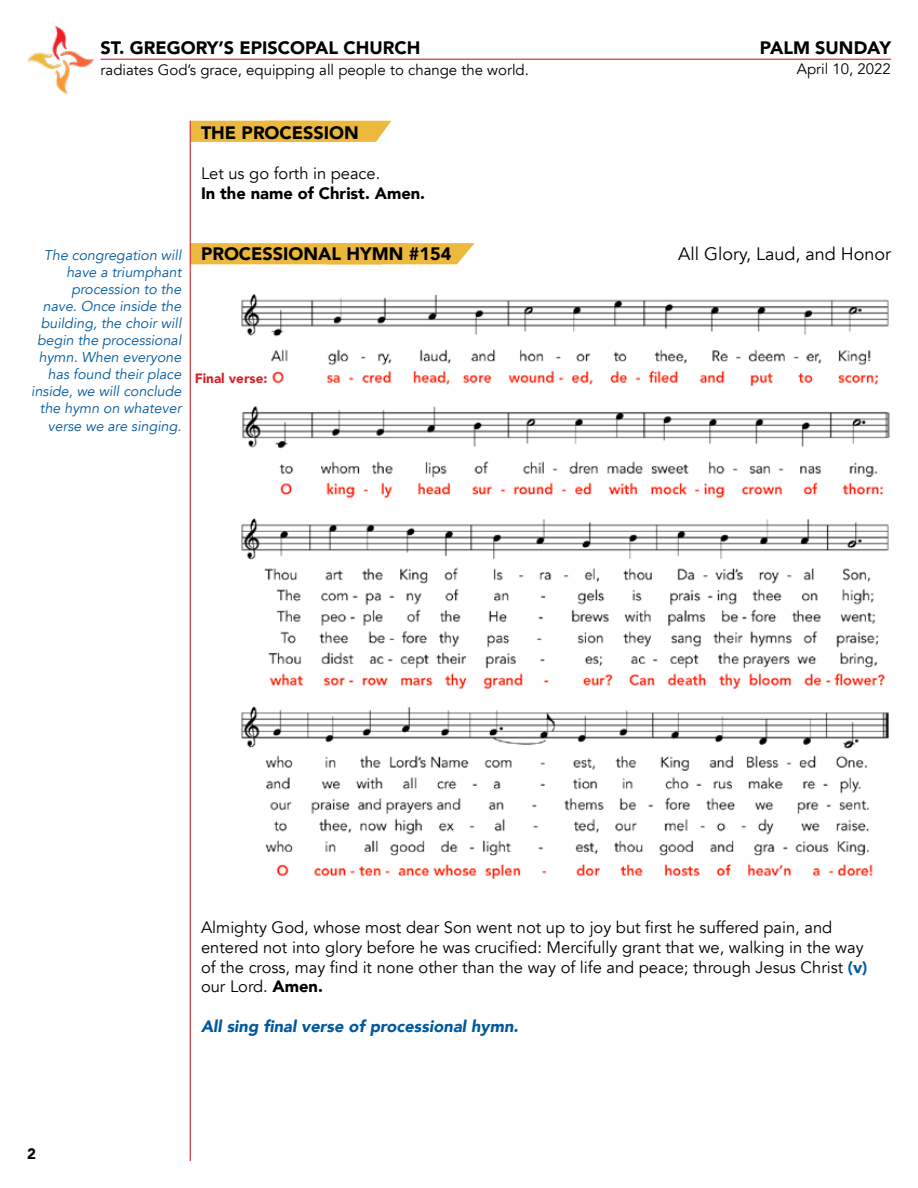
<style>
.page{position:relative;width:918px;height:1188px;background:#fff}
.page>*{position:absolute;margin:0;border:0;box-sizing:border-box;transform-origin:0 0}
.t1{font:900 18px "Avenir";color:#000}
.t2{font:18px "Avenir";color:#000}
.t3{font:16.5px/19.8px "Avenir";color:#000}
.t4{font:italic 900 16.5px "Avenir";color:#00599d}
.t5{font:900 16.5px "Avenir";color:#000}
.t6{font:15px "Avenir";color:#000}
.t7{font:900 15px "Avenir";color:#000}
.t8{font:italic 14.25px/17.1px "Avenir";color:#00599d;text-align:right}
.t9{font:900 13.5px "Avenir";color:#d2232a}
.s1{font-weight:900;color:#00599d}
.s2{font-weight:900}
</style>
<div class="page">
<div style="left:191px;top:243px;width:284px;height:21px;background:#ecb83d"></div>
<hr style="left:190px;top:121px;width:1px;height:1040px;background:#d2232a">
<hr style="left:101px;top:59px;width:790px;height:1px;background:#d2232a">
<img style="left:27px;top:27px;width:89px;height:68px">
<img style="left:241px;top:294px;width:649px;height:585px">
<svg style="left:191px;top:121px;width:200px;height:21px;background:#ecba44"></svg>
<div style="left:191px;top:369px;width:77px;height:25px;background:#fff"></div>
<p class="t1" style="left:101px;top:33px;width:321px">ST. GREGORY’S EPISCOPAL CHURCH</p>
<p class="t6" style="left:101px;top:61px;width:430px">radiates God’s grace, equipping all people to change the world.</p>
<p class="t1" style="left:201px;top:117px;width:159px">THE PROCESSION</p>
<p class="t3" style="left:201px;top:163px;width:181px">Let us go forth in peace.</p>
<p class="t5" style="left:201px;top:179px;width:226px">In the name of Christ. Amen.</p>
<p class="t1" style="left:760px;top:32px;width:133px">PALM SUNDAY</p>
<p class="t6" style="left:797px;top:60px;width:96px">April 10, 2022</p>
<p class="t8" style="left:31px;top:246px;width:152px">The congregation will have a triumphant procession to the<br>nave. Once inside the building, the choir will begin the processional hymn. When everyone has found their place inside, we will conclude the hymn on whatever verse we are singing.</p>
<p class="t1" style="left:201px;top:238px;width:252px">PROCESSIONAL HYMN #154</p>
<p class="t2" style="left:678px;top:243px;width:215px">All Glory, Laud, and Honor</p>
<p class="t9" style="left:195px;top:367px;width:74px">Final verse:</p>
<p class="t7" style="left:27px;top:1141px;width:10px">2</p>
<p class="t3" style="left:201px;top:918px;width:668px">Almighty God, whose most dear Son went not up to joy but first he suffered pain, and entered not into glory before he was crucified: Mercifully grant that we, walking in the way of the cross, may find it none other than the way of life and peace; through Jesus Christ <span class="s1">(v) </span>our Lord. <span class="s2">Amen.</span></p>
<p class="t4" style="left:201px;top:1013px;width:319px">All sing final verse of processional hymn.</p>
</div>
